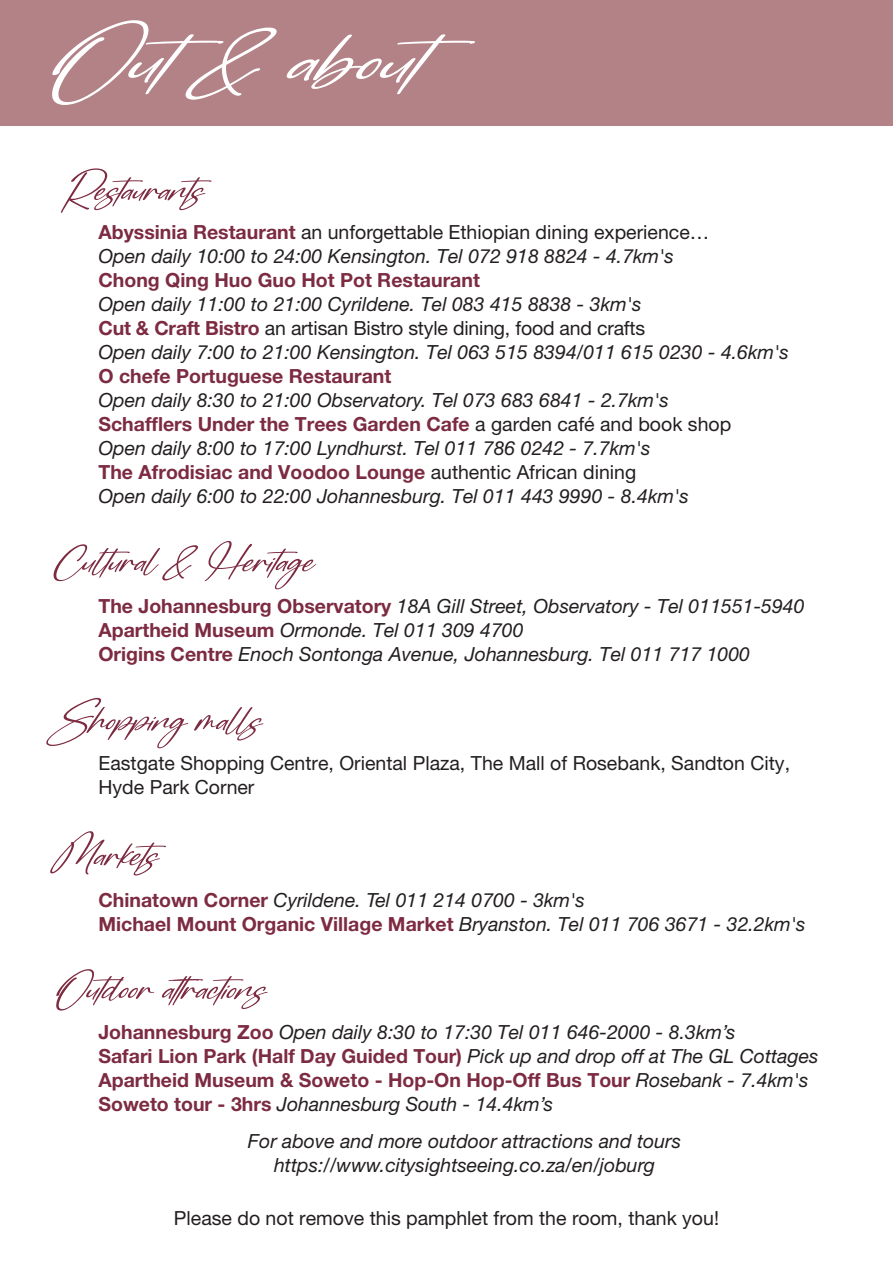
<style>
.page{position:relative;width:893px;height:1263px;background:#fff}
.page>*{position:absolute;margin:0;border:0;box-sizing:border-box;transform-origin:0 0}
.t1{font:italic 19.5px/24px "Helvetica Neue";color:#231f20}
.t2{font:19.5px/24px "Helvetica Neue";color:#231f20}
.t3{font:700 19.5px "Helvetica Neue";color:#7c2b41}
.s1{font-weight:700;font-style:normal;color:#7c2b41}
.s2{font-style:normal}
.s3{font-weight:700;font-style:normal;color:#7d2b41}
</style>
<div class="page">
<svg style="left:53px;top:544px;width:145px;height:37px"></svg>
<svg style="left:205px;top:541px;width:111px;height:48px"></svg>
<svg style="left:46px;top:698px;width:142px;height:50px"></svg>
<svg style="left:194px;top:707px;width:69px;height:33px"></svg>
<svg style="left:50px;top:831px;width:116px;height:44px"></svg>
<svg style="left:56px;top:969px;width:98px;height:41px"></svg>
<svg style="left:162px;top:976px;width:106px;height:33px"></svg>
<div style="left:0;top:0;width:893px;height:125px;background:#b28287"></div>
<svg style="left:61px;top:168px;width:151px;height:45px"></svg>
<svg style="left:52px;top:20px;width:225px;height:85px"></svg>
<svg style="left:287px;top:34px;width:188px;height:60px"></svg>
<p class="t1" style="left:98px;top:222px;width:612px"><span class="s1">Abyssinia Restaurant</span> <span class="s2">an unforgettable Ethiopian dining experience…<br></span>Open daily 10:00 to 24:00 Kensington. Tel 072 918 8824 - 4.7km's</p>
<p class="t3" style="left:98px;top:273px;width:383px">Chong Qing Huo Guo Hot Pot Restaurant</p>
<p class="t1" style="left:98px;top:294px;width:692px">Open daily 11:00 to 21:00 Cyrildene. Tel 083 415 8838 - 3km's<br><span class="s1">Cut &amp; Craft Bistro</span> <span class="s2">an artisan Bistro style dining, food and crafts<br></span>Open daily 7:00 to 21:00 Kensington. Tel 063 515 8394/011 615 0230 - 4.6km's</p>
<p class="t3" style="left:98px;top:369px;width:294px">O chefe Portuguese Restaurant</p>
<p class="t1" style="left:98px;top:390px;width:634px">Open daily 8:30 to 21:00 Observatory. Tel 073 683 6841 - 2.7km's <span class="s1">Schafflers Under the Trees Garden Cafe</span> <span class="s2">a garden café and book shop </span>Open daily 8:00 to 17:00 Lyndhurst. Tel 011 786 0242 - 7.7km's<br><span class="s1">The Afrodisiac and Voodoo Lounge</span> <span class="s2">authentic African dining<br></span>Open daily 6:00 to 22:00 Johannesburg. Tel 011 443 9990 - 8.4km's</p>
<p class="t1" style="left:98px;top:596px;width:708px"><span class="s1">The Johannesburg Observatory</span> 18A Gill Street, Observatory - Tel 011551-5940<br><span class="s1">Apartheid Museum</span> Ormonde. Tel 011 309 4700<br><span class="s1">Origins Centre</span> Enoch Sontonga Avenue, Johannesburg. Tel 011 717 1000</p>
<p class="t2" style="left:98px;top:753px;width:693px">Eastgate Shopping Centre, Oriental Plaza, The Mall of Rosebank, Sandton City,<br>Hyde Park Corner</p>
<p class="t1" style="left:98px;top:889px;width:709px"><span class="s3">Chinatown Corner</span> Cyrildene. Tel 011 214 0700 - 3km's<br><span class="s3">Michael Mount Organic Village Market</span> Bryanston. Tel 011 706 3671 - 32.2km's</p>
<p class="t1" style="left:98px;top:1021px;width:722px"><span class="s3">Johannesburg Zoo</span> Open daily 8:30 to 17:30 Tel 011 646-2000 - 8.3km’s<br><span class="s3">Safari Lion Park (Half Day Guided Tour)</span> Pick up and drop off at The GL Cottages <span class="s3">Apartheid Museum &amp; Soweto - Hop-On Hop-Off Bus Tour</span> Rosebank - 7.4km's <span class="s3">Soweto tour - 3hrs</span> Johannesburg South - 14.4km’s</p>
<p class="t1" style="left:248px;top:1131px;width:435px;text-align:center">For above and more outdoor attractions and tours https://www.citysightseeing.co.za/en/joburg</p>
<p class="t2" style="left:174px;top:1208px;width:547px">Please do not remove this pamphlet from the room, thank you!</p>
</div>
